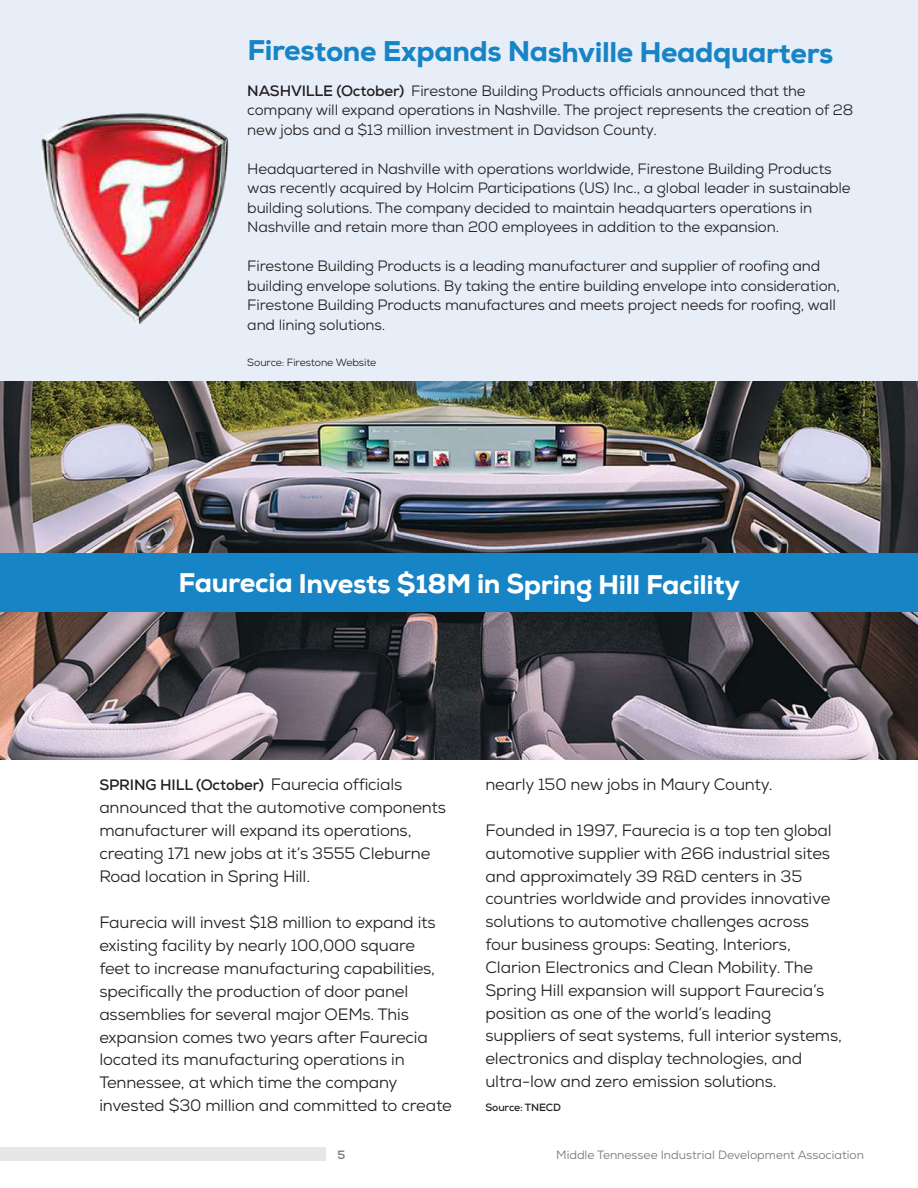
<style>
.page{position:relative;width:918px;height:1188px;background:#fff}
.page>*{position:absolute;margin:0;border:0;box-sizing:border-box;transform-origin:0 0}
.t1{font:800 28.5px "Nexa";letter-spacing:-.015em;color:#1784c5}
.t2{font:800 27px "Nexa";letter-spacing:-.015em;color:#fff}
.t3{font:16.5px/23px "Nexa";letter-spacing:-.01em;color:#231f20}
.t4{font:15px/19.5px "Nexa";letter-spacing:-.01em;color:#231f20}
.t5{font:700 15px "Nexa";letter-spacing:-.01em;color:#231f20}
.t6{font:12px "Nexa";color:#77777a}
.t7{font:700 12px "Nexa";color:#77777a}
.t8{font:10.5px "Nexa";letter-spacing:-.01em;color:#231f20}
.t9{font:700 10.5px "Nexa";letter-spacing:-.01em;color:#231f20}
.s1{font-weight:700}
.s2{font-weight:400;font-size:16.5px}
</style>
<div class="page">
<div style="left:0;top:1148px;width:325px;height:13px;background:#e6e7e9"></div>
<div style="left:0;top:0;width:918px;height:420px;background:#e7eef8"></div>
<img style="left:0;top:382px;width:918px;height:377px">
<img style="left:41px;top:113px;width:188px;height:212px">
<div style="left:0;top:554px;width:918px;height:58px;background:#1784c5"></div>
<h1 class="t1" style="left:247px;top:34px;width:588px">Firestone Expands Nashville Headquarters</h1>
<p class="t4" style="left:247px;top:81px;width:607px"><span class="s1">NASHVILLE (October)</span> Firestone Building Products officials announced that the company will expand operations in Nashville. The project represents the creation of 28 new jobs and a $13 million investment in Davidson County.</p>
<p class="t4" style="left:247px;top:159px;width:605px">Headquartered in Nashville with operations worldwide, Firestone Building Products was recently acquired by Holcim Participations (US) Inc., a global leader in sustainable building solutions. The company decided to maintain headquarters operations in Nashville and retain more than 200 employees in addition to the expansion.</p>
<p class="t4" style="left:247px;top:256px;width:594px">Firestone Building Products is a leading manufacturer and supplier of roofing and building envelope solutions. By taking the entire building envelope into consideration, Firestone Building Products manufactures and meets project needs for roofing, wall and lining solutions.</p>
<p class="t8" style="left:247px;top:355px;width:131px">Source: Firestone Website</p>
<h2 class="t2" style="left:179px;top:567px;width:563px">Faurecia Invests $18M in Spring Hill Facility</h2>
<p class="t5" style="left:99px;top:775px;width:305px">SPRING HILL (October) <span class="s2">Faurecia officials</span></p>
<p class="t3" style="left:99px;top:796px;width:348px">announced that the automotive components manufacturer will expand its operations, creating 171 new jobs at it’s 3555 Cleburne Road location in Spring Hill.</p>
<p class="t3" style="left:99px;top:911px;width:354px">Faurecia will invest $18 million to expand its existing facility by nearly 100,000 square<br>feet to increase manufacturing capabilities, specifically the production of door panel assemblies for several major OEMs. This expansion comes two years after Faurecia located its manufacturing operations in Tennessee, at which time the company invested $30 million and committed to create</p>
<p class="t3" style="left:485px;top:773px;width:289px">nearly 150 new jobs in Maury County.</p>
<p class="t3" style="left:485px;top:819px;width:358px">Founded in 1997, Faurecia is a top ten global automotive supplier with 266 industrial sites and approximately 39 R&amp;D centers in 35 countries worldwide and provides innovative solutions to automotive challenges across four business groups: Seating, Interiors, Clarion Electronics and Clean Mobility. The Spring Hill expansion will support Faurecia’s position as one of the world’s leading suppliers of seat systems, full interior systems, electronics and display technologies, and ultra-low and zero emission solutions.</p>
<p class="t9" style="left:485px;top:1101px;width:77px">Source: TNECD</p>
<p class="t7" style="left:338px;top:1147px;width:9px">5</p>
<p class="t6" style="left:556px;top:1147px;width:309px">Middle Tennessee Industrial Development Association</p>
</div>
